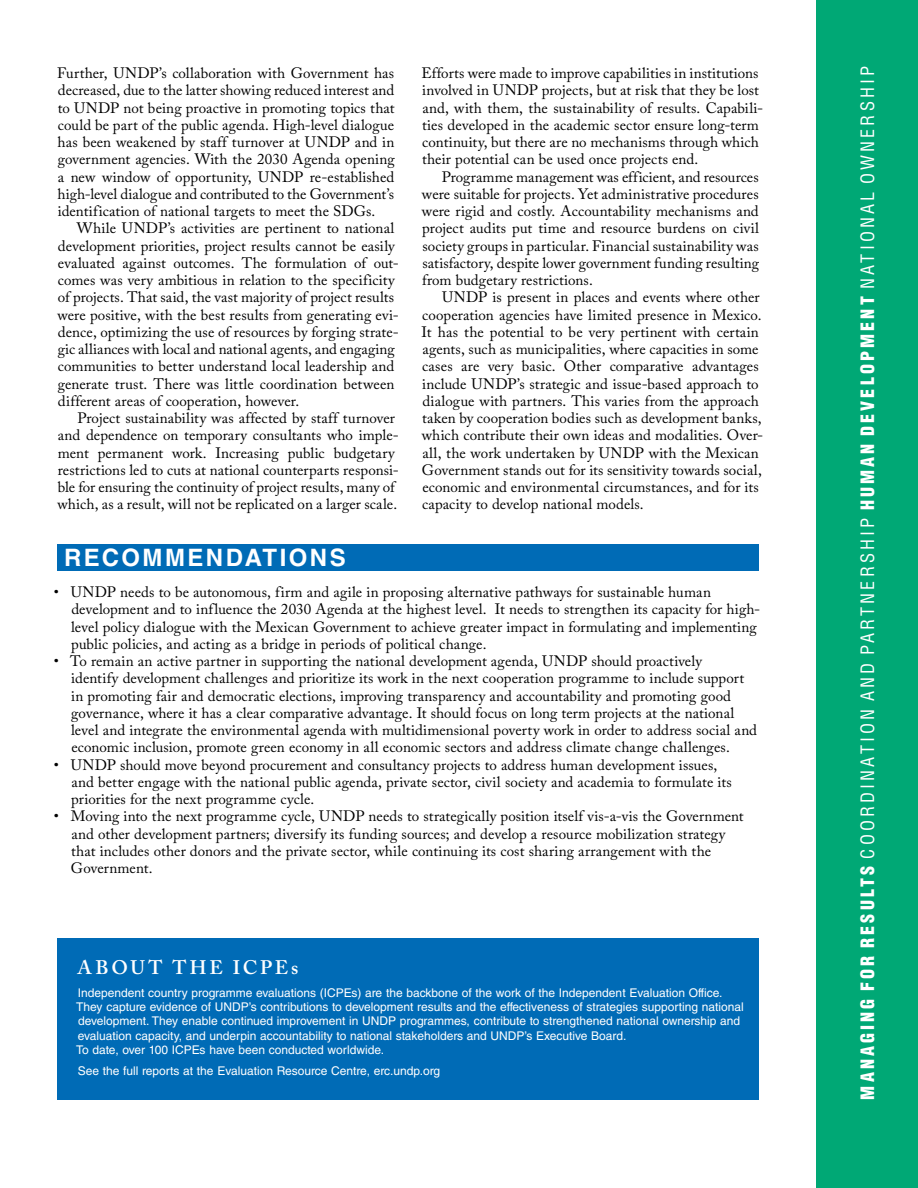
<style>
.page{position:relative;width:918px;height:1188px;background:#fff}
.page>*{position:absolute;margin:0;border:0;box-sizing:border-box;transform-origin:0 0}
.t1{font:700 24px "Helvetica LT Std";letter-spacing:.1em;color:#fff}
.t2{font:600 19.5px "Adobe Caslon Pro";letter-spacing:.145em;color:#fff}
.t3{font:condensed 18px "Helvetica LT Std";letter-spacing:.175em;color:#fff}
.t4{font:15px/17.2px "Adobe Caslon Pro";letter-spacing:.005em;color:#000}
.t5{font:12px/14.2px "Helvetica LT Std";color:#fff}
.s1{font-weight:900}
</style>
<div class="page">
<div style="left:817px;top:0;width:101px;height:1188px;background:#00a875"></div>
<div style="left:57px;top:544px;width:702px;height:27px;background:#006bb6"></div>
<div style="left:57px;top:938px;width:702px;height:162px;background:#006bb6"></div>
<p class="t4" style="left:57px;top:64px;width:339px;text-align:justify">Further, UNDP’s collaboration with Government has decreased, due to the latter showing reduced interest and to UNDP not being proactive in promoting topics that could be part of the public agenda. High-level dialogue has been weakened by staff turnover at UNDP and in government agencies. With the 2030 Agenda opening a new window of opportunity, UNDP re-established high-level dialogue and contributed to the Government’s identification of national targets to meet the SDGs.</p>
<p class="t4" style="left:57px;top:220px;width:343px;text-indent:19px">While UNDP’s activities are pertinent to national development priorities, project results cannot be easily evaluated against outcomes. The formulation of out&shy;comes was very ambitious in relation to the specificity of projects. That said, the vast majority of project results were positive, with the best results from generating evi&shy;dence, optimizing the use of resources by forging strate&shy;gic alliances with local and national agents, and engaging communities to better understand local leadership and generate trust. There was little coordination between different areas of cooperation, however.</p>
<p class="t4" style="left:57px;top:409px;width:343px;text-indent:20px">Project sustainability was affected by staff turnover and dependence on temporary consultants who imple&shy;ment permanent work. Increasing public budgetary restrictions led to cuts at national counterparts responsi&shy;ble for ensuring the continuity of project results, many of which, as a result, will not be replicated on a larger scale.</p>
<p class="t4" style="left:421px;top:64px;width:343px">Efforts were made to improve capabilities in institutions involved in UNDP projects, but at risk that they be lost and, with them, the sustainability of results. Capabili&shy;ties developed in the academic sector ensure long-term continuity, but there are no mechanisms through which their potential can be used once projects end.</p>
<p class="t4" style="left:422px;top:168px;width:339px;text-align:justify;text-indent:20px">Programme management was efficient, and resources were suitable for projects. Yet administrative procedures were rigid and costly. Accountability mechanisms and project audits put time and resource burdens on civil society groups in particular. Financial sustainability was satisfactory, despite lower government funding resulting from budgetary restrictions.</p>
<p class="t4" style="left:422px;top:289px;width:343px;text-indent:20px">UNDP is present in places and events where other cooperation agencies have limited presence in Mexico.<br>It has the potential to be very pertinent with certain agents, such as municipalities, where capacities in some cases are very basic. Other comparative advantages include UNDP’s strategic and issue-based approach to dialogue with partners. This varies from the approach taken by cooperation bodies such as development banks, which contribute their own ideas and modalities. Over&shy;all, the work undertaken by UNDP with the Mexican Government stands out for its sensitivity towards social, economic and environmental circumstances, and for its capacity to develop national models.</p>
<h1 class="t1" style="left:64px;top:543px;width:283px">RECOMMENDATIONS</h1>
<p class="t4" style="left:71px;top:583px;width:691px;text-indent:-17px">• UNDP needs to be autonomous, firm and agile in proposing alternative pathways for sustainable human development and to influence the 2030 Agenda at the highest level. It needs to strengthen its capacity for high&shy;level policy dialogue with the Mexican Government to achieve greater impact in formulating and implementing public policies, and acting as a bridge in periods of political change.</p>
<p class="t4" style="left:71px;top:652px;width:687px;text-indent:-17px">• To remain an active partner in supporting the national development agenda, UNDP should proactively<br>identify development challenges and prioritize its work in the next cooperation programme to include support in promoting fair and democratic elections, improving transparency and accountability and promoting good governance, where it has a clear comparative advantage. It should focus on long term projects at the national level and integrate the environmental agenda with multidimensional poverty work in order to address social and economic inclusion, promote green economy in all economic sectors and address climate change challenges.</p>
<p class="t4" style="left:71px;top:756px;width:662px;text-indent:-17px">• UNDP should move beyond procurement and consultancy projects to address human development issues, and better engage with the national public agenda, private sector, civil society and academia to formulate its priorities for the next programme cycle.</p>
<p class="t4" style="left:71px;top:808px;width:674px;text-indent:-17px">• Moving into the next programme cycle, UNDP needs to strategically position itself vis-a-vis the Government and other development partners; diversify its funding sources; and develop a resource mobilization strategy that includes other donors and the private sector, while continuing its cost sharing arrangement with the Government.</p>
<h2 class="t2" style="left:78px;top:956px;width:222px">ABOUT THE ICPEs</h2>
<p class="t5" style="left:76px;top:985px;width:669px">Independent country programme evaluations (ICPEs) are the backbone of the work of the Independent Evaluation Office.<br>They capture evidence of UNDP’s contributions to development results and the effectiveness of strategies supporting national development. They enable continued improvement in UNDP programmes, contribute to strengthened national ownership and evaluation capacity, and underpin accountability to national stakeholders and UNDP’s Executive Board.<br>To date, over 100 ICPEs have been conducted worldwide.</p>
<p class="t5" style="left:78px;top:1063px;width:364px">See the full reports at the Evaluation Resource Centre, erc.undp.org</p>
<p class="t3" style="left:856px;top:1100px;width:1035px;rotate:-90deg"><span class="s1">MANAGING FOR RESULTS</span> COORDINATION AND PARTNERSHIP <span class="s1">HUMAN DEVELOPMENT</span> NATIONAL OWNERSHIP</p>
</div>
